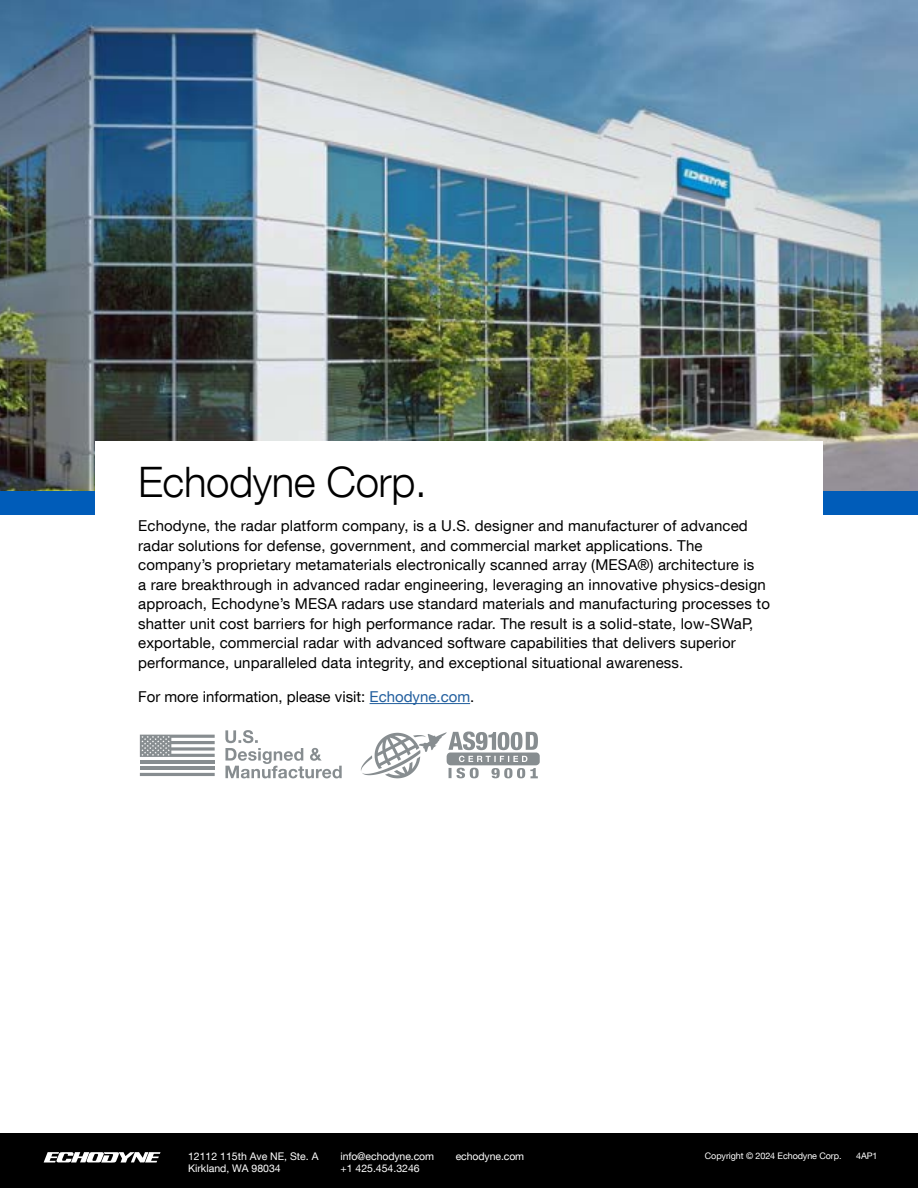
<style>
.page{position:relative;width:918px;height:1188px;background:#fff}
.page>*{position:absolute;margin:0;border:0;box-sizing:border-box;transform-origin:0 0}
.t1{font:300 42px "Helvetica Neue LT Com";letter-spacing:-.01em;color:#000}
.t2{font:15px/19.5px "Helvetica Neue LT Com";letter-spacing:.01em;color:#000}
.t3{font:10.5px/12.6px "Helvetica Neue LT Com";color:#fff}
.t4{font:9px "Helvetica Neue LT Com";letter-spacing:-.01em;color:#fff}
.s1{color:#215e9e}
</style>
<div class="page">
<div style="left:0;top:1134px;width:918px;height:54px;background:#000"></div>
<img style="left:0;top:0;width:918px;height:491px">
<div style="left:0;top:491px;width:918px;height:24px;background:#005cb9"></div>
<div style="left:95px;top:442px;width:728px;height:87px;background:#fff"></div>
<hr style="left:370px;top:703px;width:100px;height:1px;background:#215e9e">
<svg style="left:44px;top:1152px;width:117px;height:11px"></svg>
<svg style="left:225px;top:730px;width:117px;height:48px"></svg>
<svg style="left:140px;top:735px;width:75px;height:22px"></svg>
<svg style="left:140px;top:773px;width:75px;height:3px"></svg>
<hr style="left:140px;top:766px;width:75px;height:4px;background:#878d90">
<hr style="left:140px;top:760px;width:75px;height:3px;background:#878d90">
<svg style="left:361px;top:731px;width:179px;height:47px"></svg>
<h1 class="t1" style="left:138px;top:456px;width:290px">Echodyne Corp.</h1>
<p class="t2" style="left:138px;top:516px;width:633px">Echodyne, the radar platform company, is a U.S. designer and manufacturer of advanced radar solutions for defense, government, and commercial market applications. The company’s proprietary metamaterials electronically scanned array (MESA®) architecture is<br>a rare breakthrough in advanced radar engineering, leveraging an innovative physics-design approach, Echodyne’s MESA radars use standard materials and manufacturing processes to shatter unit cost barriers for high performance radar. The result is a solid-state, low-SWaP, exportable, commercial radar with advanced software capabilities that delivers superior performance, unparalleled data integrity, and exceptional situational awareness.</p>
<p class="t2" style="left:138px;top:687px;width:338px">For more information, please visit: <span class="s1">Echodyne.com</span>.</p>
<p class="t3" style="left:188px;top:1149px;width:132px">12112 115th Ave NE, Ste. A</p>
<p class="t4" style="left:705px;top:1150px;width:138px">Copyright © 2024 Echodyne Corp.</p>
<p class="t4" style="left:856px;top:1150px;width:23px">4AP1</p>
<p class="t3" style="left:188px;top:1162px;width:94px">Kirkland, WA 98034</p>
<p class="t3" style="left:340px;top:1149px;width:95px">info@echodyne.com +1 425.454.3246</p>
<p class="t3" style="left:456px;top:1149px;width:70px">echodyne.com</p>
</div>
